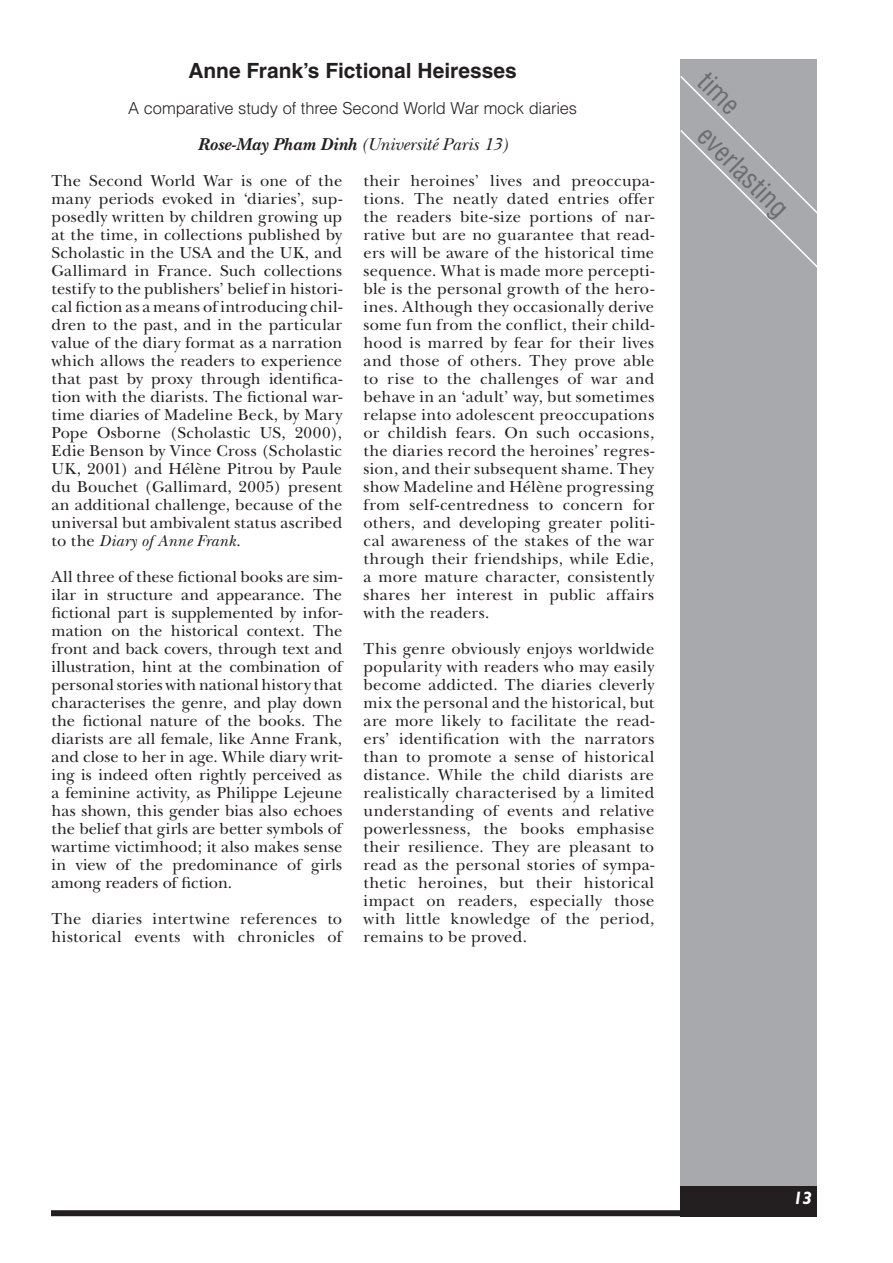
<style>
.page{position:relative;width:893px;height:1263px;background:#fff}
.page>*{position:absolute;margin:0;border:0;box-sizing:border-box;transform-origin:0 0}
.t1{font:condensed 27px/38.2px "Helvetica";color:#6c6d70}
.t2{font:700 21px "Helvetica";color:#231f20}
.t3{font:italic 18px "New Baskerville";letter-spacing:-.005em;color:#231f20}
.t4{font:italic 700 18px "Gill Sans";color:#fff}
.t5{font:16.5px/18px "New Baskerville";letter-spacing:.015em;color:#231f20;text-align:justify}
.t6{font:300 16.5px "Helvetica";letter-spacing:-.01em;color:#231f20}
.s1{font-weight:700}
.s2{font-style:italic}
</style>
<div class="page">
<div style="left:680px;top:60px;width:136px;height:1155px;background:#a8a9ad"></div>
<div style="left:51px;top:1210px;width:765px;height:6px;background:#231f20"></div>
<div style="left:680px;top:1186px;width:136px;height:30px;background:#231f20"></div>
<svg style="left:680px;top:74px;width:137px;height:196px"></svg>
<p class="t2" style="left:188px;top:57px;width:330px">Anne Frank’s Fictional Heiresses</p>
<p class="t6" style="left:128px;top:97px;width:451px">A comparative study of three Second World War mock diaries</p>
<p class="t3" style="left:198px;top:133px;width:311px"><span class="s1">Rose-May Pham Dinh</span> (Université Paris 13)</p>
<p class="t5" style="left:52px;top:171px;width:292px">The Second World War is one of the many periods evoked in ‘diaries’, sup&shy;posedly written by children growing up at the time, in collections published by Scholastic in the USA and the UK, and Gallimard in France. Such collections testify to the publishers’ belief in histori&shy;cal fiction as a means of introducing chil&shy;dren to the past, and in the particular value of the diary format as a narration which allows the readers to experience that past by proxy through identifica&shy;tion with the diarists. The fictional war&shy;time diaries of Madeline Beck, by Mary Pope Osborne (Scholastic US, 2000), Edie Benson by Vince Cross (Scholastic UK, 2001) and Hélène Pitrou by Paule du Bouchet (Gallimard, 2005) present an additional challenge, because of the universal but ambivalent status ascribed to the <span class="s2">Diary of Anne Frank</span>.</p>
<p class="t5" style="left:52px;top:567px;width:292px">All three of these fictional books are sim&shy;ilar in structure and appearance. The fictional part is supplemented by infor&shy;mation on the historical context. The front and back covers, through text and illustration, hint at the combination of personal stories with national history that characterises the genre, and play down the fictional nature of the books. The diarists are all female, like Anne Frank, and close to her in age. While diary writ&shy;ing is indeed often rightly perceived as a feminine activity, as Philippe Lejeune has shown, this gender bias also echoes the belief that girls are better symbols of wartime victimhood; it also makes sense in view of the predominance of girls among readers of fiction.</p>
<p class="t5" style="left:52px;top:909px;width:292px">The diaries intertwine references to historical events with chronicles of</p>
<p class="t5" style="left:364px;top:171px;width:292px">their heroines’ lives and preoccupa&shy;tions. The neatly dated entries offer the readers bite-size portions of nar&shy;rative but are no guarantee that read&shy;ers will be aware of the historical time sequence. What is made more percepti&shy;ble is the personal growth of the hero&shy;ines. Although they occasionally derive some fun from the conflict, their child&shy;hood is marred by fear for their lives and those of others. They prove able to rise to the challenges of war and behave in an ‘adult’ way, but sometimes relapse into adolescent preoccupations or childish fears. On such occasions, the diaries record the heroines’ regres&shy;sion, and their subsequent shame. They show Madeline and Hélène progressing from self-centredness to concern for others, and developing greater politi&shy;cal awareness of the stakes of the war through their friendships, while Edie, a more mature character, consistently shares her interest in public affairs with the readers.</p>
<p class="t5" style="left:364px;top:639px;width:292px">This genre obviously enjoys worldwide popularity with readers who may easily become addicted. The diaries cleverly mix the personal and the historical, but are more likely to facilitate the read&shy;ers’ identification with the narrators than to promote a sense of historical distance. While the child diarists are realistically characterised by a limited understanding of events and relative powerlessness, the books emphasise their resilience. They are pleasant to read as the personal stories of sympa&shy;thetic heroines, but their historical impact on readers, especially those with little knowledge of the period, remains to be proved.</p>
<h1 class="t1" style="left:743px;top:90px;width:117px;text-indent:-38px;rotate:45deg">time everlasting</h1>
<p class="t4" style="left:793px;top:1187px;width:19px">13</p>
</div>
